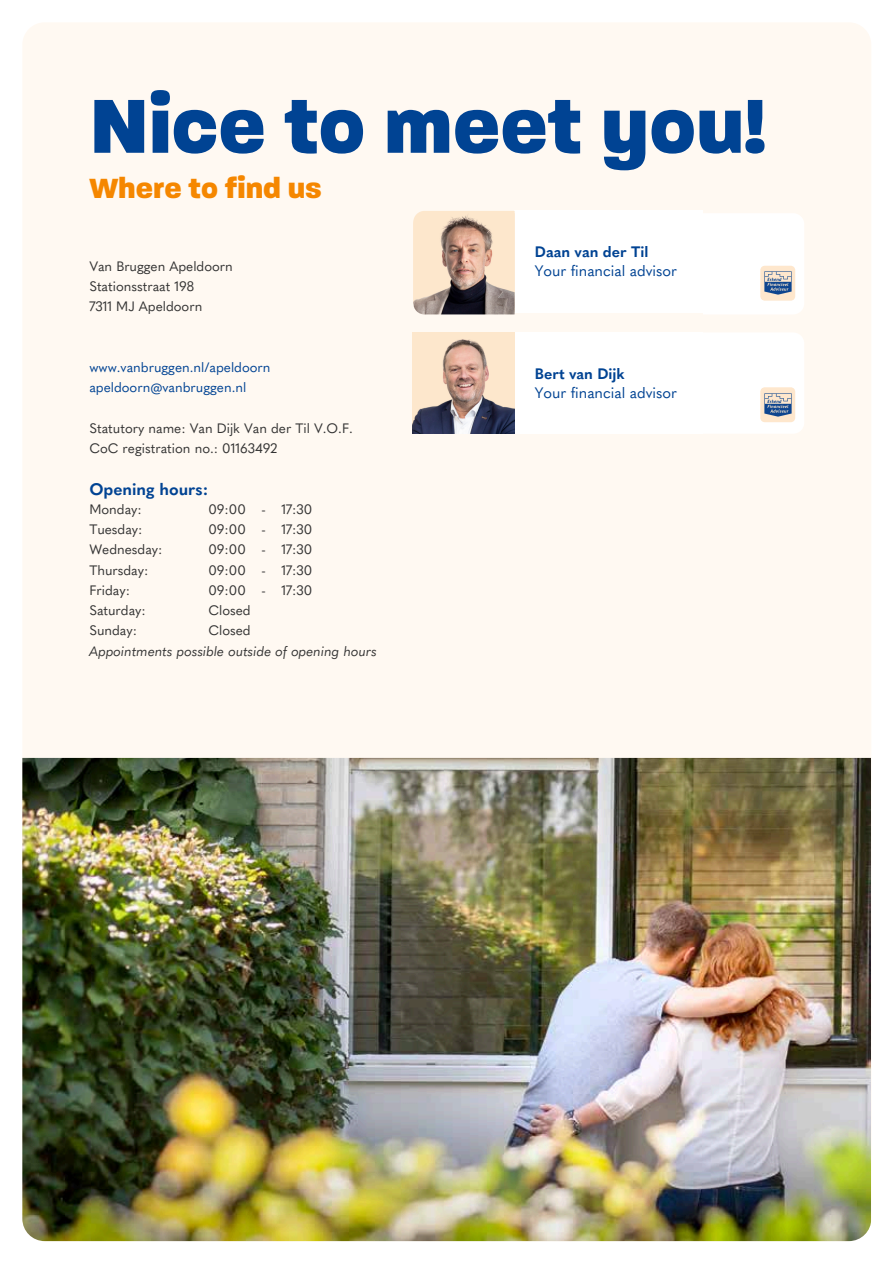
<style>
.page{position:relative;width:894px;height:1264px;background:#fff}
.page>*{position:absolute;margin:0;border:0;box-sizing:border-box;transform-origin:0 0}
.t1{font:800 82.5px "Paralucent";color:#004393}
.t2{font:800 30px "Paralucent";color:#f58700}
.t3{font:700 16.5px "Quasimoda";color:#004393}
.t4{font:15px/19.2px "Quasimoda";color:#004393}
.t5{font:13.5px/20.2px "Quasimoda";color:#333;text-align:justify}
.t6{font:13.5px "Quasimoda";color:#004393}
.t7{font:italic 13.5px "Quasimoda";color:#333}
.s1{font-weight:700}
</style>
<div class="page">
<div style="left:22px;top:22px;width:849px;height:1219px;background:#fff9f2;border-radius:22px"></div>
<img style="left:22px;top:758px;width:848px;height:483px">
<div style="left:514px;top:211px;width:188px;height:101px;background:#fff"></div>
<img style="left:413px;top:213px;width:101px;height:101px">
<div style="left:514px;top:332px;width:188px;height:102px;background:#fff"></div>
<img style="left:413px;top:332px;width:101px;height:102px">
<div style="left:702px;top:332px;width:102px;height:102px;background:#fff"></div>
<div style="left:702px;top:213px;width:102px;height:101px;background:#fff"></div>
<img style="left:760px;top:266px;width:35px;height:35px">
<img style="left:760px;top:387px;width:35px;height:35px">
<p class="t1" style="left:89px;top:91px;width:677px">Nice to meet you!</p>
<p class="t2" style="left:89px;top:175px;width:233px">Where to find us</p>
<h3 class="t5" style="left:89px;top:256px;width:145px">Van Bruggen Apeldoorn</h3>
<p class="t5" style="left:89px;top:276px;width:106px">Stationsstraat 198</p>
<p class="t5" style="left:89px;top:296px;width:114px">7311 MJ Apeldoorn</p>
<p class="t6" style="left:89px;top:359px;width:183px">www.vanbruggen.nl/apeldoorn</p>
<p class="t6" style="left:89px;top:379px;width:158px">apeldoorn@vanbruggen.nl</p>
<p class="t5" style="left:89px;top:418px;width:265px">Statutory name: Van Dijk Van der Til V.O.F.</p>
<p class="t5" style="left:89px;top:438px;width:189px">CoC registration no.: 01163492</p>
<p class="t3" style="left:89px;top:479px;width:120px">Opening hours:</p>
<p class="t5" style="left:89px;top:499px;width:54px">Monday:</p>
<p class="t5" style="left:89px;top:519px;width:55px">Tuesday:</p>
<p class="t5" style="left:89px;top:539px;width:75px">Wednesday:</p>
<h3 class="t5" style="left:89px;top:559px;width:60px">Thursday:</h3>
<p class="t5" style="left:89px;top:580px;width:42px">Friday:</p>
<h2 class="t5" style="left:89px;top:600px;width:58px">Saturday:</h2>
<p class="t5" style="left:89px;top:620px;width:49px">Sunday:</p>
<p class="t5" style="left:208px;top:499px;width:105px">09:00 - 17:30<br>09:00 - 17:30<br>09:00 - 17:30<br>09:00 - 17:30<br>09:00 - 17:30<br>Closed</p>
<p class="t5" style="left:208px;top:620px;width:44px">Closed</p>
<p class="t7" style="left:89px;top:642px;width:289px">Appointments possible outside of opening hours</p>
<p class="t4" style="left:534px;top:242px;width:143px"><span class="s1">Daan van der Til<br></span>Your financial advisor</p>
<p class="t4" style="left:534px;top:364px;width:143px"><span class="s1">Bert van Dijk<br></span>Your financial advisor</p>
</div>
